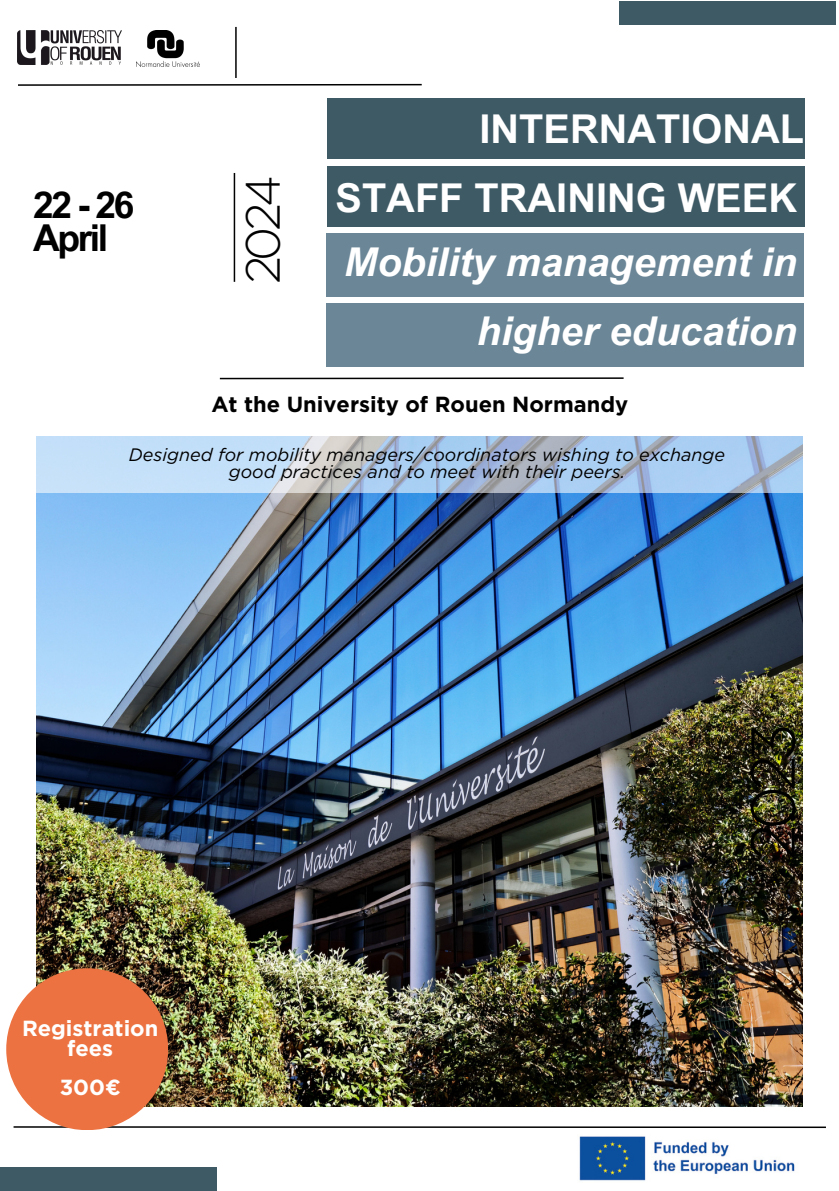
<style>
.page{position:relative;width:839px;height:1191px;background:#fff}
.page>*{position:absolute;margin:0;border:0;box-sizing:border-box;transform-origin:0 0}
.t1{font:300 61.8px "Gotham";color:#000}
.t2{font:300 48px "Gotham";color:#000}
.t3{font:italic 700 39.8px "Arial MT Pro";color:#fff}
.t4{font:700 39.8px "Arial MT Pro";color:#fff}
.t5{font:700 37px/32.4px "Arial MT Pro";letter-spacing:-.065em;color:#000}
.t6{font:700 21.8px "Gotham";color:#000}
.t7{font:700 21.8px/19.6px "Gotham";color:#fff;text-align:center}
.t8{font:italic 18px/16.4px "Gotham";color:#000;text-align:center}
</style>
<div class="page">
<div style="left:327px;top:99px;width:477px;height:60px;background:#3e5a65"></div>
<div style="left:327px;top:233px;width:477px;height:64px;background:#6a8697"></div>
<hr style="left:18px;top:84px;width:403px;height:2px;background:#000">
<hr style="left:235px;top:27px;width:2px;height:51px;background:#000">
<img style="left:18px;top:30px;width:103px;height:35px">
<img style="left:137px;top:30px;width:63px;height:36px">
<hr style="left:220px;top:377px;width:403px;height:2px;background:#000">
<hr style="left:234px;top:173px;width:1px;height:109px;background:#000">
<hr style="left:14px;top:1126px;width:811px;height:2px;background:#000">
<img style="left:37px;top:492px;width:765px;height:615px">
<div style="left:327px;top:166px;width:477px;height:60px;background:#3e5a65"></div>
<div style="left:327px;top:303px;width:477px;height:64px;background:#6a8697"></div>
<img style="left:579px;top:1136px;width:216px;height:45px">
<div style="left:0;top:1167px;width:216px;height:24px;background:#3e5a65"></div>
<div style="left:619px;top:2px;width:217px;height:23px;background:#3e5a65"></div>
<svg style="left:36px;top:436px;width:767px;height:56px;background:#b3cce5"></svg>
<div style="left:6px;top:968px;width:162px;height:162px;background:#ec7341;border-radius:50%"></div>
<h3 class="t5" style="left:33px;top:194px;width:103px">22-26<br>April</h3>
<p class="t2" style="left:233px;top:284px;width:111px;rotate:-90deg">2024</p>
<h5 class="t4" style="left:479px;top:114px;width:326px">INTERNATIONAL</h5>
<h5 class="t4" style="left:335px;top:183px;width:463px">STAFF TRAINING WEEK</h5>
<h2 class="t3" style="left:344px;top:247px;width:454px">Mobility management in</h2>
<h6 class="t3" style="left:476px;top:316px;width:322px">higher education</h6>
<h5 class="t6" style="left:211px;top:391px;width:418px">At the University of Rouen Normandy</h5>
<h1 class="t8" style="left:129px;top:446px;width:597px">Designed for mobility managers/coordinators wishing to exchange good practices and to meet with their peers.</h1>
<h6 class="t7" style="left:22px;top:1019px;width:138px">Registration fees</h6>
<h6 class="t7" style="left:60px;top:1077px;width:63px">300€</h6>
<h4 class="t1" style="left:735px;top:861px;width:139px;rotate:-90deg">2023</h4>
</div>
